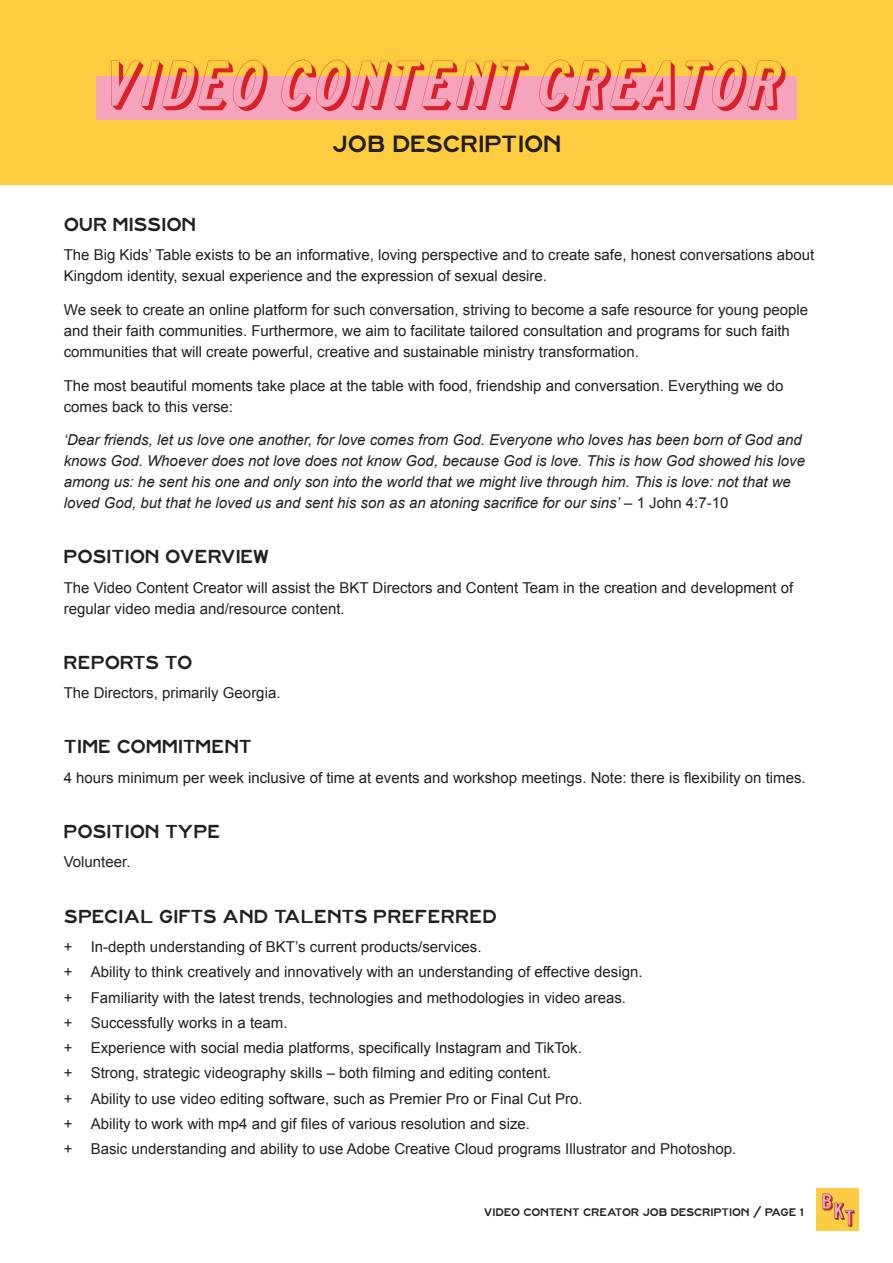
<style>
.page{position:relative;width:893px;height:1263px;background:#fff}
.page>*{position:absolute;margin:0;border:0;box-sizing:border-box;transform-origin:0 0}
.t1{font:64.5px "Jandus Road Oblique Depth";letter-spacing:.04em;color:#db2128}
.t2{font:22.5px "Jandus Road Extended";letter-spacing:.015em;color:#231f20}
.t3{font:18px "Jandus Road Extended";letter-spacing:.015em;color:#231f20}
.t4{font:18px "Jandus Road Extended";letter-spacing:-.025em;color:#231f20}
.t5{font:15px/25.2px "Arial";color:#231f20}
.t6{font:italic 15px/21px "Arial";color:#231f20}
.t7{font:10.5px "Jandus Road Extended";letter-spacing:.005em;color:#231f20}
.s1{font-style:normal}
</style>
<div class="page">
<div style="left:0;top:0;width:893px;height:184px;background:#fecd40"></div>
<img style="left:817px;top:1188px;width:42px;height:42px">
<div style="left:96px;top:76px;width:701px;height:43px;background:#f6a4bc"></div>
<h1 class="t1" style="left:109px;top:54px;width:679px">VIDEO CONTENT CREATOR</h1>
<h2 class="t2" style="left:332px;top:131px;width:231px">JOB DESCRIPTION</h2>
<p class="t3" style="left:64px;top:214px;width:134px">OUR MISSION</p>
<p class="t5" style="left:64px;top:244px;width:752px;line-height:21px">The Big Kids’ Table exists to be an informative, loving perspective and to create safe, honest conversations about<br>Kingdom identity, sexual experience and the expression of sexual desire.</p>
<p class="t5" style="left:64px;top:299px;width:746px;line-height:21px">We seek to create an online platform for such conversation, striving to become a safe resource for young people and their faith communities. Furthermore, we aim to facilitate tailored consultation and programs for such faith communities that will create powerful, creative and sustainable ministry transformation.</p>
<p class="t5" style="left:64px;top:375px;width:721px;line-height:21px">The most beautiful moments take place at the table with food, friendship and conversation. Everything we do comes back to this verse:</p>
<p class="t6" style="left:64px;top:430px;width:743px">‘Dear friends, let us love one another, for love comes from God. Everyone who loves has been born of God and knows God. Whoever does not love does not know God, because God is love. This is how God showed his love among us: he sent his one and only son into the world that we might live through him. This is love: not that we loved God, but that he loved us and sent his son as an atoning sacrifice for our sins’ <span class="s1">– 1 John 4:7-10</span></p>
<p class="t3" style="left:64px;top:546px;width:207px">POSITION OVERVIEW</p>
<p class="t5" style="left:64px;top:577px;width:731px;line-height:21px">The Video Content Creator will assist the BKT Directors and Content Team in the creation and development of regular video media and/resource content.</p>
<p class="t4" style="left:64px;top:652px;width:130px">REPORTS TO</p>
<p class="t5" style="left:64px;top:681px;width:218px">The Directors, primarily Georgia.</p>
<p class="t3" style="left:64px;top:736px;width:190px">TIME COMMITMENT</p>
<p class="t5" style="left:64px;top:765px;width:743px">4 hours minimum per week inclusive of time at events and workshop meetings. Note: there is flexibility on times.</p>
<p class="t3" style="left:64px;top:821px;width:158px">POSITION TYPE</p>
<p class="t5" style="left:64px;top:850px;width:68px">Volunteer.</p>
<p class="t3" style="left:64px;top:905px;width:435px">SPECIAL GIFTS AND TALENTS PREFERRED</p>
<p class="t5" style="left:64px;top:934px;width:674px">+ In-depth understanding of BKT’s current products/services.<br>+ Ability to think creatively and innovatively with an understanding of effective design.<br>+ Familiarity with the latest trends, technologies and methodologies in video areas.<br>+ Successfully works in a team.<br>+ Experience with social media platforms, specifically Instagram and TikTok.<br>+ Strong, strategic videography skills – both filming and editing content.<br>+ Ability to use video editing software, such as Premier Pro or Final Cut Pro.<br>+ Ability to work with mp4 and gif files of various resolution and size.<br>+ Basic understanding and ability to use Adobe Creative Cloud programs Illustrator and Photoshop.</p>
<p class="t7" style="left:484px;top:1206px;width:321px">VIDEO CONTENT CREATOR JOB DESCRIPTION / PAGE 1</p>
</div>
